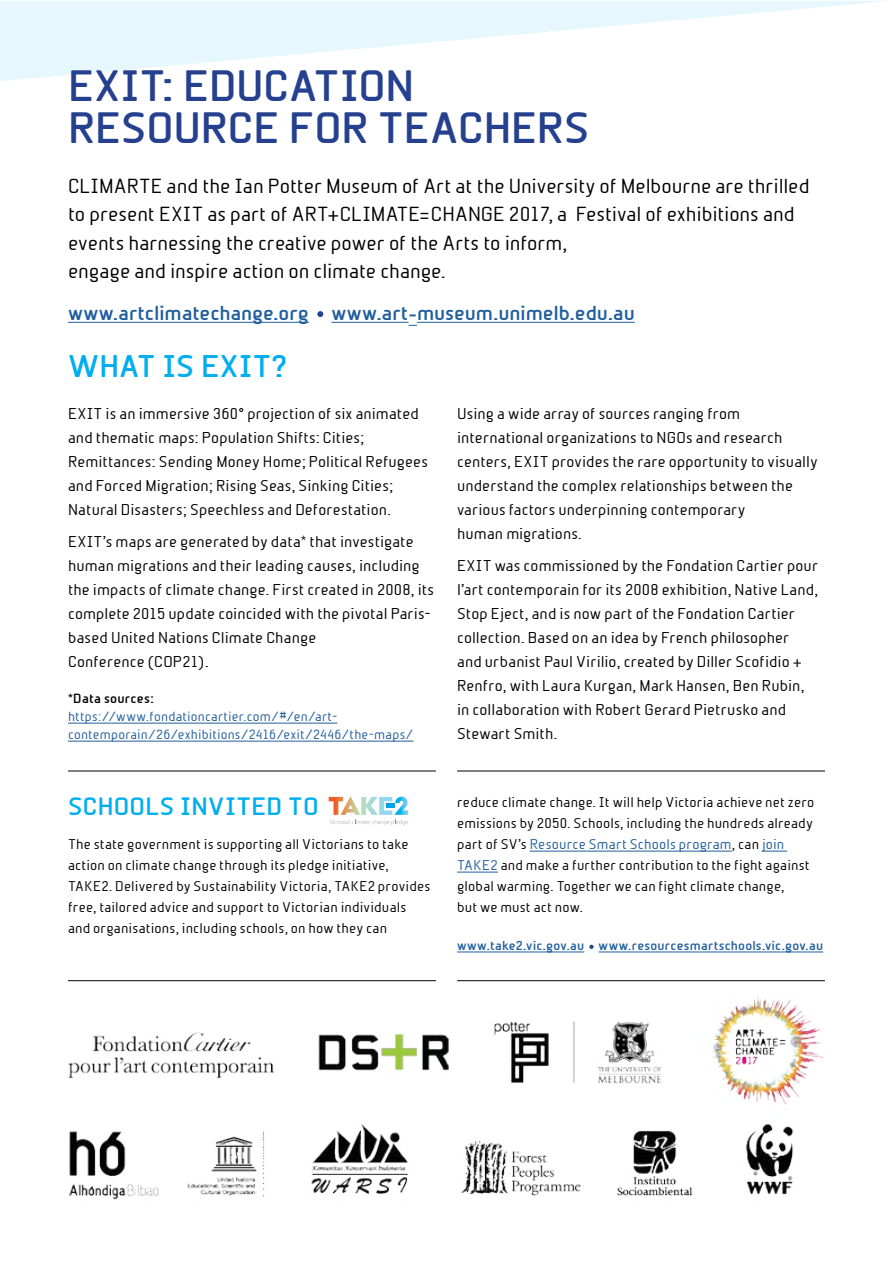
<style>
.page{position:relative;width:893px;height:1263px;background:#fff}
.page>*{position:absolute;margin:0;border:0;box-sizing:border-box;transform-origin:0 0}
.t1{font:700 42px/42px "Beta Sans";letter-spacing:-.005em;color:#25408f}
.t2{font:700 30px "Beta Sans";letter-spacing:.005em;color:#00aeef}
.t3{font:700 24px "Beta Sans";letter-spacing:.01em;color:#00aeef}
.t4{font:19.5px/28.5px "Beta Sans";letter-spacing:-.005em;color:#000}
.t5{font:700 19.5px "Beta Sans";letter-spacing:-.005em;color:#215e9e}
.t6{font:15px/24px "Beta Sans";letter-spacing:.005em;color:#000}
.t7{font:13.5px/21px "Beta Sans";letter-spacing:.01em;color:#000}
.t8{font:12.75px/18px "Beta Sans";letter-spacing:.015em;color:#215e9e}
.t9{font:700 12.45px "Beta Sans";letter-spacing:.015em;color:#215e9e}
.s1{font-weight:700;color:#000}
.s2{color:#215e9e}
</style>
<div class="page">
<svg style="left:0;top:1px;width:885px;height:80px;fill:#ecf8fd"></svg>
<img style="left:68px;top:996px;width:756px;height:204px">
<hr style="left:68px;top:723px;width:269px;height:1px;background:#215e9e">
<hr style="left:68px;top:741px;width:345px;height:1px;background:#215e9e">
<hr style="left:68px;top:771px;width:368px;height:1px;background:#000">
<hr style="left:68px;top:980px;width:368px;height:1px;background:#000">
<hr style="left:457px;top:771px;width:368px;height:1px;background:#000">
<hr style="left:457px;top:980px;width:368px;height:1px;background:#000">
<hr style="left:68px;top:322px;width:241px;height:1px;background:#215e9e">
<hr style="left:331px;top:322px;width:78px;height:1px;background:#215e9e">
<hr style="left:417px;top:322px;width:218px;height:1px;background:#215e9e">
<hr style="left:530px;top:851px;width:202px;height:1px;background:#215e9e">
<svg style="left:762px;top:851px;width:25px;height:1px"></svg>
<hr style="left:457px;top:872px;width:41px;height:1px;background:#215e9e">
<hr style="left:457px;top:952px;width:127px;height:1px;background:#215e9e">
<hr style="left:599px;top:952px;width:224px;height:1px;background:#215e9e">
<svg style="left:317px;top:311px;width:6px;height:6px"></svg>
<svg style="left:329px;top:796px;width:79px;height:29px"></svg>
<svg style="left:589px;top:945px;width:5px;height:4px"></svg>
<h1 class="t1" style="left:68px;top:65px;width:523px">EXIT: EDUCATION<br>RESOURCE FOR TEACHERS</h1>
<p class="t4" style="left:68px;top:172px;width:743px">CLIMARTE and the Ian Potter Museum of Art at the University of Melbourne are thrilled to present EXIT as part of ART+CLIMATE=CHANGE 2017, a Festival of exhibitions and events harnessing the creative power of the Arts to inform,<br>engage and inspire action on climate change.</p>
<h3 class="t5" style="left:68px;top:301px;width:568px">www.artclimatechange.org www.art-museum.unimelb.edu.au</h3>
<h2 class="t2" style="left:68px;top:348px;width:221px">WHAT IS EXIT?</h2>
<p class="t6" style="left:68px;top:401px;width:361px">EXIT is an immersive 360° projection of six animated and thematic maps: Population Shifts: Cities; Remittances: Sending Money Home; Political Refugees and Forced Migration; Rising Seas, Sinking Cities; Natural Disasters; Speechless and Deforestation.</p>
<p class="t6" style="left:68px;top:530px;width:368px">EXIT’s maps are generated by data<sup>*</sup> that investigate human migrations and their leading causes, including the impacts of climate change. First created in 2008, its complete 2015 update coincided with the pivotal Paris&shy;based United Nations Climate Change<br>Conference (COP21).</p>
<p class="t8" style="left:68px;top:690px;width:347px"><sup>*</sup><span class="s1">Data sources: </span>https://www.fondationcartier.com/#/en/art&shy;contemporain/26/exhibitions/2416/exit/2446/the-maps/</p>
<h3 class="t3" style="left:68px;top:793px;width:252px">SCHOOLS INVITED TO</h3>
<p class="t7" style="left:68px;top:834px;width:364px">The state government is supporting all Victorians to take action on climate change through its pledge initiative, TAKE2. Delivered by Sustainability Victoria, TAKE2 provides free, tailored advice and support to Victorian individuals and organisations, including schools, on how they can</p>
<p class="t6" style="left:457px;top:401px;width:362px">Using a wide array of sources ranging from international organizations to NGOs and research centers, EXIT provides the rare opportunity to visually understand the complex relationships between the various factors underpinning contemporary<br>human migrations.</p>
<p class="t6" style="left:457px;top:554px;width:363px">EXIT was commissioned by the Fondation Cartier pour l’art contemporain for its 2008 exhibition, Native Land, Stop Eject, and is now part of the Fondation Cartier collection. Based on an idea by French philosopher<br>and urbanist Paul Virilio, created by Diller Scofidio + Renfro, with Laura Kurgan, Mark Hansen, Ben Rubin, in collaboration with Robert Gerard Pietrusko and Stewart Smith.</p>
<p class="t7" style="left:457px;top:792px;width:359px">reduce climate change. It will help Victoria achieve net zero emissions by 2050. Schools, including the hundreds already part of SV’s <span class="s2">Resource Smart Schools program</span>, can <span class="s2">join TAKE2</span> and make a further contribution to the fight against global warming. Together we can fight climate change,<br>but we must act now.</p>
<p class="t9" style="left:457px;top:938px;width:368px">www.take2.vic.gov.au www.resourcesmartschools.vic.gov.au</p>
</div>
